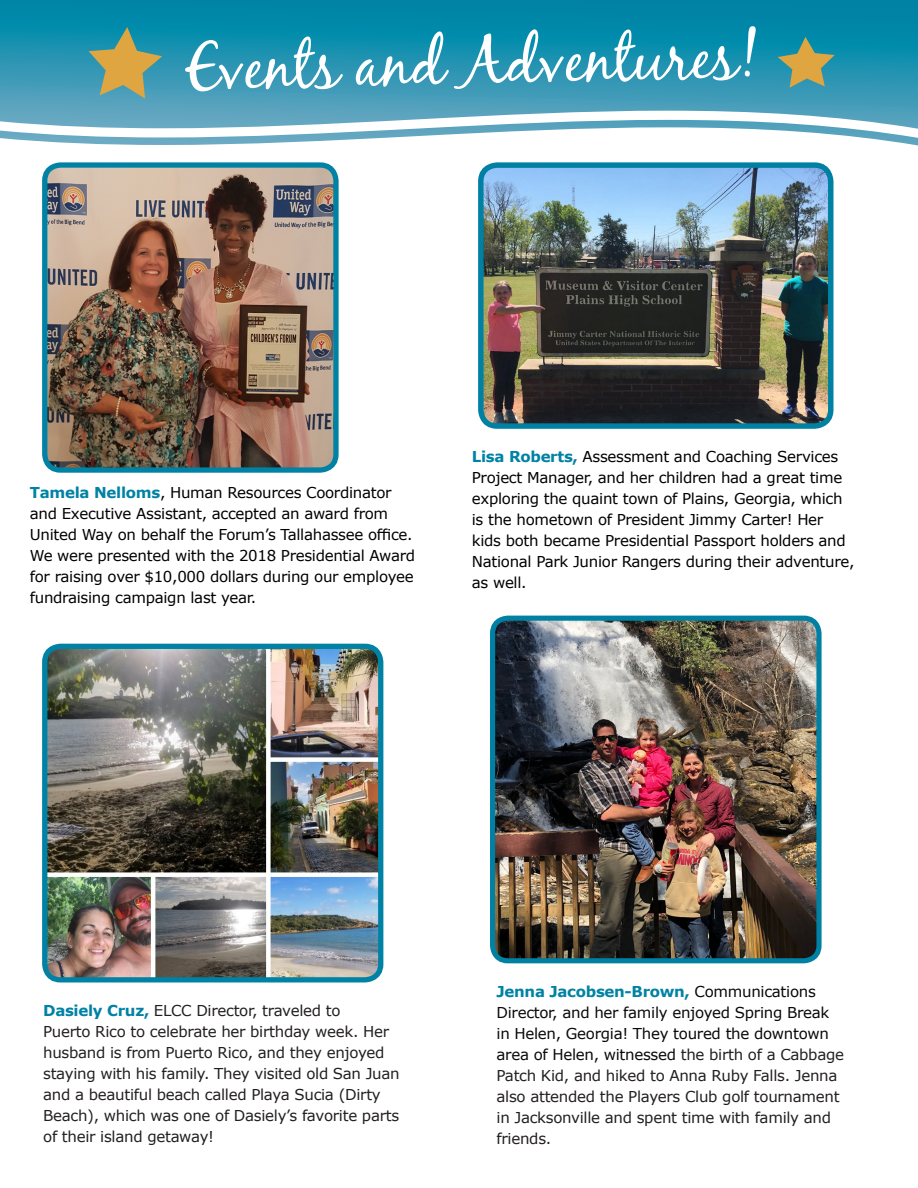
<style>
.page{position:relative;width:918px;height:1188px;background:#fff}
.page>*{position:absolute;margin:0;border:0;box-sizing:border-box;transform-origin:0 0}
.t1{font:64.5px "Black Jack";color:#fff}
.t2{font:15px/21px "Verdana";letter-spacing:-.02em;color:#231f20}
.t3{font:15px/21px "Verdana";letter-spacing:-.02em;color:#000}
.s1{font-weight:700;color:#0082a4}
.s2{color:#09090c}
</style>
<div class="page">
<img style="left:484px;top:168px;width:343px;height:255px">
<div style="left:478px;top:162px;width:355px;height:267px;border:5px solid #0081a3;border-radius:16px"></div>
<svg style="left:0;top:132px;width:918px;height:13px"></svg>
<img style="left:0;top:0;width:918px;height:132px">
<svg style="left:89px;top:27px;width:73px;height:72px;background:#749b82"></svg>
<svg style="left:778px;top:37px;width:57px;height:51px;background:#6a9880"></svg>
<img style="left:48px;top:168px;width:285px;height:299px">
<div style="left:42px;top:162px;width:297px;height:311px;border:5px solid #0082a4;border-radius:16px"></div>
<img style="left:494px;top:620px;width:322px;height:340px">
<div style="left:490px;top:616px;width:332px;height:347px;border:5px solid #0081a3;border-radius:15px"></div>
<img style="left:48px;top:647px;width:332px;height:331px">
<div style="left:42px;top:644px;width:341px;height:338px;border:5px solid #0082a4;border-radius:16px"></div>
<p class="t1" style="left:185px;top:27px;width:574px;rotate:-1deg">Events and Adventures!</p>
<p class="t3" style="left:30px;top:482px;width:387px"><span class="s1">Tamela Nelloms</span>, Human Resources Coordinator and Executive Assistant, accepted an award from United Way on behalf the Forum’s Tallahassee office.<br>We were presented with the 2018 Presidential Award for raising over $10,000 dollars during our employee fundraising campaign last year.</p>
<p class="t3" style="left:472px;top:446px;width:384px"><span class="s1">Lisa Roberts,</span> Assessment and Coaching Services Project Manager, and her children had a great time exploring the quaint town of Plains, Georgia, which is the hometown of President Jimmy Carter! Her kids both became Presidential Passport holders and National Park Junior Rangers during their adventure, as well.</p>
<p class="t2" style="left:43px;top:1000px;width:358px"><span class="s1">Dasiely Cruz,</span> ELCC Director, traveled to<br>Puerto Rico to celebrate her birthday week. Her husband is from Puerto Rico, and they enjoyed staying with his family. They visited old San Juan and a beautiful beach called Playa Sucia (Dirty Beach), which was one of Dasiely’s favorite parts of their island getaway!</p>
<p class="t2" style="left:497px;top:981px;width:349px"><span class="s1">Jenna Jacobsen-Brown,</span> <span class="s2">Communications Director, and her family enjoyed Spring Break in Helen, Georgia! They toured the downtown area of Helen, witnessed</span> the birth of a Cabbage Patch Kid, and hiked to Anna Ruby Falls. Jenna also attended the Players Club golf tournament in Jacksonville and spent time with family and friends.</p>
</div>
